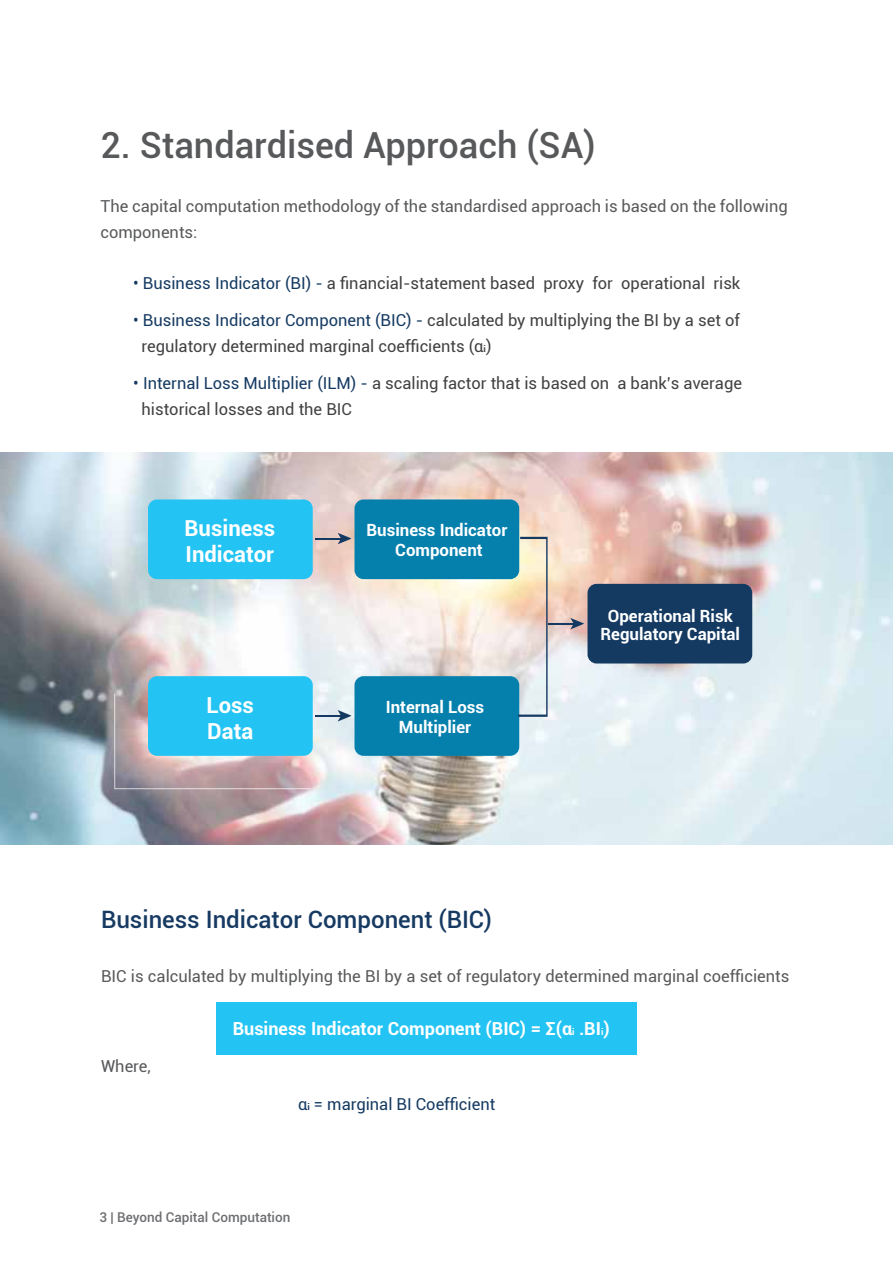
<style>
.page{position:relative;width:893px;height:1263px;background:#fff}
.page>*{position:absolute;margin:0;border:0;box-sizing:border-box;transform-origin:0 0}
.t1{font:500 36px "Roboto";color:#58595b}
.t2{font:500 24px "Roboto";color:#163a62}
.t3{font:700 22.05px/26.1px "Roboto";color:#fff}
.t4{font:700 18px "Roboto";color:#fff}
.t5{font:700 16.8px/20.2px "Roboto";color:#fff;text-align:center}
.t6{font:16.5px/25.5px "Roboto";color:#414042}
.t7{font:16.5px/25.5px "Roboto";color:#58595b}
.t8{font:16.5px "Roboto";color:#153a62}
.t9{font:500 13.5px "Roboto";color:#6d6e71}
.s1{color:#153a62}
.s2{font-weight:700;font-size:9px}
.s3{font-size:9px}
</style>
<div class="page">
<div style="left:216px;top:1002px;width:421px;height:52px;background:#23c4f3"></div>
<img style="left:0;top:452px;width:893px;height:392px">
<div style="left:148px;top:499px;width:165px;height:80px;background:#23c4f3;border-radius:9px"></div>
<div style="left:148px;top:676px;width:165px;height:80px;background:#23c4f3;border-radius:9px"></div>
<div style="left:354px;top:499px;width:165px;height:80px;background:#0580ad;border-radius:9px"></div>
<div style="left:587px;top:584px;width:165px;height:79px;background:#143a62;border-radius:9px"></div>
<div style="left:354px;top:676px;width:165px;height:80px;background:#0580ad;border-radius:9px"></div>
<svg style="left:315px;top:533px;width:37px;height:11px"></svg>
<svg style="left:315px;top:710px;width:37px;height:11px"></svg>
<svg style="left:518px;top:537px;width:66px;height:180px"></svg>
<svg style="left:114px;top:694px;width:196px;height:95px"></svg>
<h1 class="t1" style="left:100px;top:120px;width:497px">2. Standardised Approach (SA)</h1>
<p class="t7" style="left:100px;top:193px;width:689px">The capital computation methodology of the standardised approach is based on the following components:</p>
<p class="t6" style="left:133px;top:269px;width:609px"><span class="s1">• Business Indicator (BI) -</span> a financial-statement based proxy for operational risk</p>
<p class="t6" style="left:142px;top:307px;width:600px;text-indent:-8px"><span class="s1">• Business Indicator Component (BIC) -</span> calculated by multiplying the BI by a set of regulatory determined marginal coefficients (α<span class="s2">i</span>)</p>
<p class="t6" style="left:142px;top:370px;width:602px;text-indent:-8px"><span class="s1">• Internal Loss Multiplier (ILM) -</span> a scaling factor that is based on a bank’s average historical losses and the BIC</p>
<h3 class="t3" style="left:185px;top:514px;width:92px">Business<br>Indicator</h3>
<h3 class="t3" style="left:206px;top:691px;width:49px">Loss<br>Data</h3>
<p class="t5" style="left:366px;top:519px;width:142px">Business Indicator<br>Component</p>
<p class="t5" style="left:386px;top:696px;width:100px">Internal Loss<br>Multiplier</p>
<p class="t5" style="left:601px;top:606px;width:141px;line-height:18.6px">Operational Risk<br>Regulatory Capital</p>
<h2 class="t2" style="left:101px;top:902px;width:393px">Business Indicator Component (BIC)</h2>
<p class="t7" style="left:101px;top:963px;width:690px">BIC is calculated by multiplying the BI by a set of regulatory determined marginal coefficients</p>
<p class="t4" style="left:233px;top:1015px;width:378px">Business Indicator Component (BIC) = Σ(α<span class="s3">i</span> .BI<span class="s3">i</span>)</p>
<p class="t7" style="left:101px;top:1053px;width:51px">Where,</p>
<p class="t8" style="left:298px;top:1092px;width:199px">α<span class="s2">i</span> = marginal BI Coefficient</p>
<p class="t9" style="left:100px;top:1207px;width:192px">3 | Beyond Capital Computation</p>
</div>
